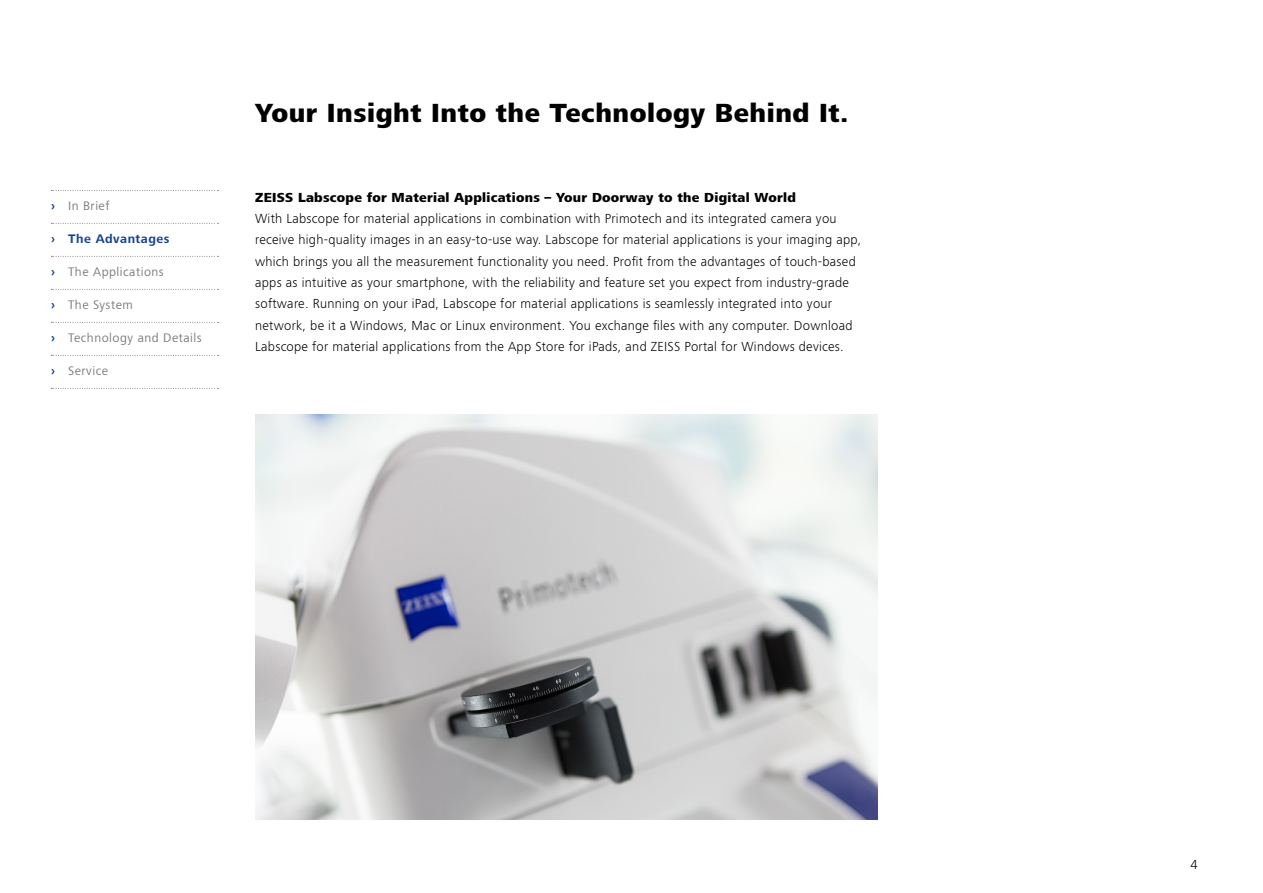
<style>
.page{position:relative;width:1263px;height:893px;background:#fff}
.page>*{position:absolute;margin:0;border:0;box-sizing:border-box;transform-origin:0 0}
.t1{font:800 27px "ZEISS Frutiger Next W1 G";letter-spacing:.02em;color:#000}
.t2{font:300 13.5px/21.3px "ZEISS Frutiger Next W1 G";letter-spacing:.02em;color:#000}
.t3{font:800 13.5px "ZEISS Frutiger Next W1 G";letter-spacing:.02em;color:#000}
.t4{font:12.75px "ZEISS Frutiger Next W1 G";letter-spacing:.04em;color:#7c7b7b}
.t5{font:700 12.75px "ZEISS Frutiger Next W1 G";letter-spacing:.04em;color:#164194}
.s1{font-weight:700;color:#164194}
</style>
<div class="page">
<img style="left:255px;top:415px;width:622px;height:404px">
<svg style="left:51px;top:190px;width:168px;height:1px"></svg>
<svg style="left:51px;top:223px;width:168px;height:1px"></svg>
<svg style="left:51px;top:256px;width:168px;height:1px"></svg>
<svg style="left:51px;top:289px;width:168px;height:1px"></svg>
<svg style="left:51px;top:322px;width:168px;height:1px"></svg>
<svg style="left:51px;top:355px;width:168px;height:1px"></svg>
<svg style="left:51px;top:388px;width:168px;height:1px"></svg>
<p class="t4" style="left:51px;top:197px;width:60px"><span class="s1">›</span> In Brief</p>
<p class="t5" style="left:51px;top:230px;width:120px">› The Advantages</p>
<p class="t4" style="left:51px;top:263px;width:114px"><span class="s1">›</span> The Applications</p>
<p class="t4" style="left:51px;top:296px;width:83px"><span class="s1">›</span> The System</p>
<p class="t4" style="left:51px;top:329px;width:152px"><span class="s1">›</span> Technology and Details</p>
<p class="t4" style="left:51px;top:362px;width:59px"><span class="s1">›</span> Service</p>
<h1 class="t1" style="left:255px;top:93px;width:595px">Your Insight Into the Technology Behind It.</h1>
<p class="t3" style="left:255px;top:187px;width:542px">ZEISS Labscope for Material Applications – Your Doorway to the Digital World</p>
<p class="t2" style="left:255px;top:207px;width:608px">With Labscope for material applications in combination with Primotech and its integrated camera you receive high-quality images in an easy-to-use way. Labscope for material applications is your imaging app, which brings you all the measurement functionality you need. Profit from the advantages of touch-based apps as intuitive as your smartphone, with the reliability and feature set you expect from industry-grade software. Running on your iPad, Labscope for material applications is seamlessly integrated into your network, be it a Windows, Mac or Linux environment. You exchange files with any computer. Download Labscope for material applications from the App Store for iPads, and ZEISS Portal for Windows devices.</p>
<p class="t2" style="left:1190px;top:853px;width:9px">4</p>
</div>
